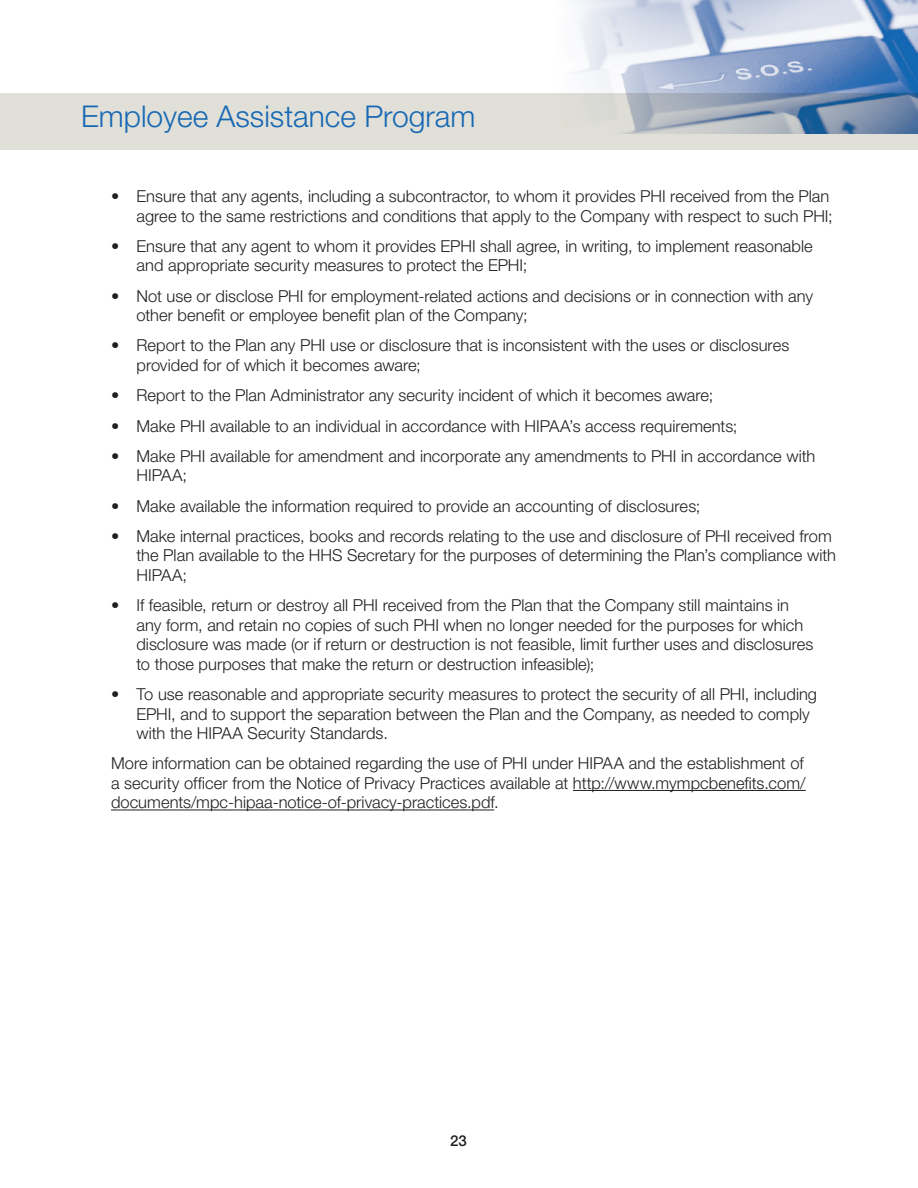
<style>
.page{position:relative;width:918px;height:1188px;background:#fff}
.page>*{position:absolute;margin:0;border:0;box-sizing:border-box;transform-origin:0 0}
.t1{font:300 30px "Helvetica Neue";color:#1768b4}
.Bullets_alt{font:300 16.5px/19.5px "Helvetica Neue";color:#231f20}
.HD_1_Body_alt{font:300 16.5px/19.5px "Helvetica Neue";color:#231f20}
.t2{font:500 15px "Helvetica Neue";color:#231f20}
</style>
<div class="page">
<div style="left:0;top:93px;width:918px;height:57px;background:#e1e0d8"></div>
<img style="left:575px;top:0;width:343px;height:133px">
<hr style="left:573px;top:790px;width:233px;height:1px;background:#231f20">
<hr style="left:111px;top:810px;width:383px;height:1px;background:#231f20">
<h1 class="t1" style="left:81px;top:98px;width:396px">Employee Assistance Program</h1>
<p class="Bullets_alt" style="left:111px;top:186px;width:723px;text-align:right">• Ensure that any agents, including a subcontractor, to whom it provides PHI received from the Plan agree to the same restrictions and conditions that apply to the Company with respect to such PHI;</p>
<p class="Bullets_alt" style="left:137px;top:236px;width:678px;text-indent:-26px">• Ensure that any agent to whom it provides EPHI shall agree, in writing, to implement reasonable and appropriate security measures to protect the EPHI;</p>
<p class="Bullets_alt" style="left:137px;top:286px;width:678px;text-indent:-26px">• Not use or disclose PHI for employment-related actions and decisions or in connection with any other benefit or employee benefit plan of the Company;</p>
<p class="Bullets_alt" style="left:137px;top:335px;width:654px;text-indent:-26px">• Report to the Plan any PHI use or disclosure that is inconsistent with the uses or disclosures provided for of which it becomes aware;</p>
<p class="Bullets_alt" style="left:111px;top:385px;width:604px">• Report to the Plan Administrator any security incident of which it becomes aware;</p>
<p class="Bullets_alt" style="left:111px;top:416px;width:628px">• Make PHI available to an individual in accordance with HIPAA’s access requirements;</p>
<p class="Bullets_alt" style="left:137px;top:446px;width:680px;text-indent:-26px">• Make PHI available for amendment and incorporate any amendments to PHI in accordance with<br>HIPAA;</p>
<p class="Bullets_alt" style="left:111px;top:496px;width:591px">• Make available the information required to provide an accounting of disclosures;</p>
<p class="Bullets_alt" style="left:137px;top:526px;width:701px;text-indent:-26px">• Make internal practices, books and records relating to the use and disclosure of PHI received from the Plan available to the HHS Secretary for the purposes of determining the Plan’s compliance with<br>HIPAA;</p>
<p class="Bullets_alt" style="left:137px;top:595px;width:678px;text-indent:-26px">• If feasible, return or destroy all PHI received from the Plan that the Company still maintains in any form, and retain no copies of such PHI when no longer needed for the purposes for which disclosure was made (or if return or destruction is not feasible, limit further uses and disclosures to those purposes that make the return or destruction infeasible);</p>
<p class="Bullets_alt" style="left:137px;top:684px;width:682px;text-indent:-26px">• To use reasonable and appropriate security measures to protect the security of all PHI, including<br>EPHI, and to support the separation between the Plan and the Company, as needed to comply with the HIPAA Security Standards.</p>
<p class="HD_1_Body_alt" style="left:111px;top:753px;width:696px">More information can be obtained regarding the use of PHI under HIPAA and the establishment of a security officer from the Notice of Privacy Practices available at http://www.mympcbenefits.com/ documents/mpc-hipaa-notice-of-privacy-practices.pdf.</p>
<p class="t2" style="left:450px;top:1131px;width:18px">23</p>
</div>
